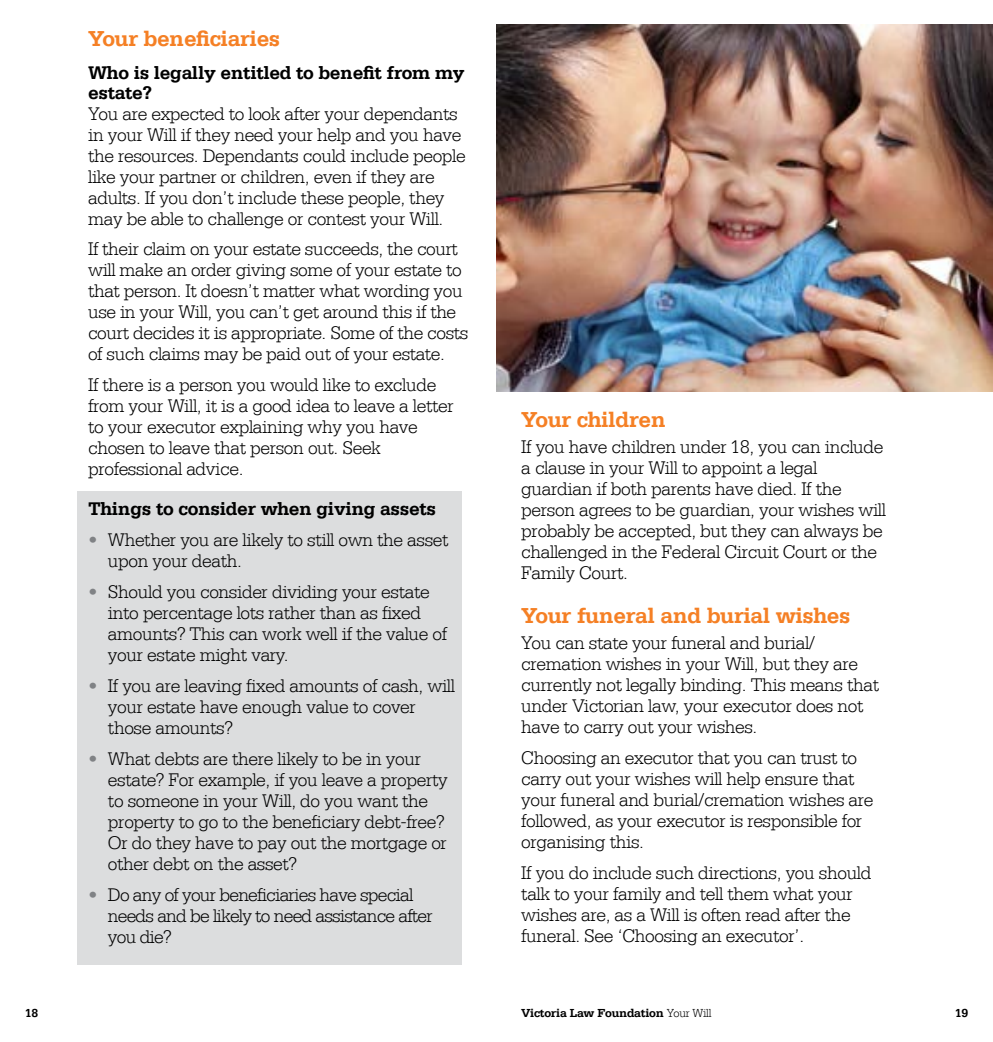
<style>
.page{position:relative;width:993px;height:1042px;background:#fff}
.page>*{position:absolute;margin:0;border:0;box-sizing:border-box;transform-origin:0 0}
.t1{font:700 22.75px "Serifa LT";letter-spacing:-.02em;color:#f58025}
.t2{font:300 19.25px/21px "Serifa LT";letter-spacing:-.02em;color:#000}
.t3{font:300 19.25px/21px "Serifa LT";letter-spacing:-.04em;color:#000}
.t4{font:700 19.25px/19.2px "Serifa LT";letter-spacing:-.02em;color:#000}
.t5{font:700 12.25px "Serifa LT";letter-spacing:-.02em;color:#000}
.s1{color:#808285}
.s2{font-weight:300}
</style>
<div class="page">
<div style="left:77px;top:491px;width:384px;height:474px;background:#dcddde"></div>
<img style="left:496px;top:25px;width:496px;height:367px">
<p class="t1" style="left:88px;top:25px;width:194px">Your beneficiaries</p>
<p class="t4" style="left:88px;top:63px;width:378px">Who is legally entitled to benefit from my estate?</p>
<p class="t2" style="left:88px;top:103px;width:379px">You are expected to look after your dependants in your Will if they need your help and you have the resources. Dependants could include people like your partner or children, even if they are adults. If you don’t include these people, they may be able to challenge or contest your Will.</p>
<p class="t2" style="left:88px;top:238px;width:381px">If their claim on your estate succeeds, the court will make an order giving some of your estate to that person. It doesn’t matter what wording you use in your Will, you can’t get around this if the court decides it is appropriate. Some of the costs of such claims may be paid out of your estate.</p>
<p class="t2" style="left:88px;top:374px;width:367px">If there is a person you would like to exclude from your Will, it is a good idea to leave a letter to your executor explaining why you have chosen to leave that person out. Seek professional advice.</p>
<p class="t4" style="left:88px;top:499px;width:349px">Things to consider when giving assets</p>
<p class="t2" style="left:108px;top:529px;width:342px;text-indent:-20px"><span class="s1">•</span> Whether you are likely to still own the asset upon your death.</p>
<p class="t2" style="left:108px;top:581px;width:340px;text-indent:-20px"><span class="s1">•</span> Should you consider dividing your estate into percentage lots rather than as fixed amounts? This can work well if the value of your estate might vary.</p>
<p class="t2" style="left:108px;top:675px;width:348px;text-indent:-20px"><span class="s1">•</span> If you are leaving fixed amounts of cash, will your estate have enough value to cover those amounts?</p>
<p class="t2" style="left:108px;top:748px;width:341px;text-indent:-20px"><span class="s1">•</span> What debts are there likely to be in your estate? For example, if you leave a property to someone in your Will, do you want the property to go to the beneficiary debt-free?<br>Or do they have to pay out the mortgage or other debt on the asset?</p>
<p class="t3" style="left:108px;top:884px;width:326px;text-indent:-20px"><span class="s1">•</span> Do any of your beneficiaries have special needs and be likely to need assistance after you die?</p>
<p class="t1" style="left:521px;top:406px;width:146px">Your children</p>
<p class="t2" style="left:521px;top:436px;width:366px">If you have children under 18, you can include a clause in your Will to appoint a legal guardian if both parents have died. If the person agrees to be guardian, your wishes will probably be accepted, but they can always be challenged in the Federal Circuit Court or the Family Court.</p>
<p class="t1" style="left:521px;top:602px;width:330px">Your funeral and burial wishes</p>
<p class="t2" style="left:521px;top:632px;width:359px">You can state your funeral and burial/ cremation wishes in your Will, but they are currently not legally binding. This means that under Victorian law, your executor does not have to carry out your wishes.</p>
<p class="t2" style="left:521px;top:747px;width:353px">Choosing an executor that you can trust to carry out your wishes will help ensure that your funeral and burial/cremation wishes are followed, as your executor is responsible for organising this.</p>
<p class="t2" style="left:521px;top:862px;width:351px">If you do include such directions, you should talk to your family and tell them what your wishes are, as a Will is often read after the funeral. See ‘Choosing an executor’.</p>
<p class="t5" style="left:25px;top:1006px;width:15px">18</p>
<p class="t5" style="left:521px;top:1006px;width:191px">Victoria Law Foundation <span class="s2">Your Will</span></p>
<p class="t5" style="left:954px;top:1006px;width:15px">19</p>
</div>
